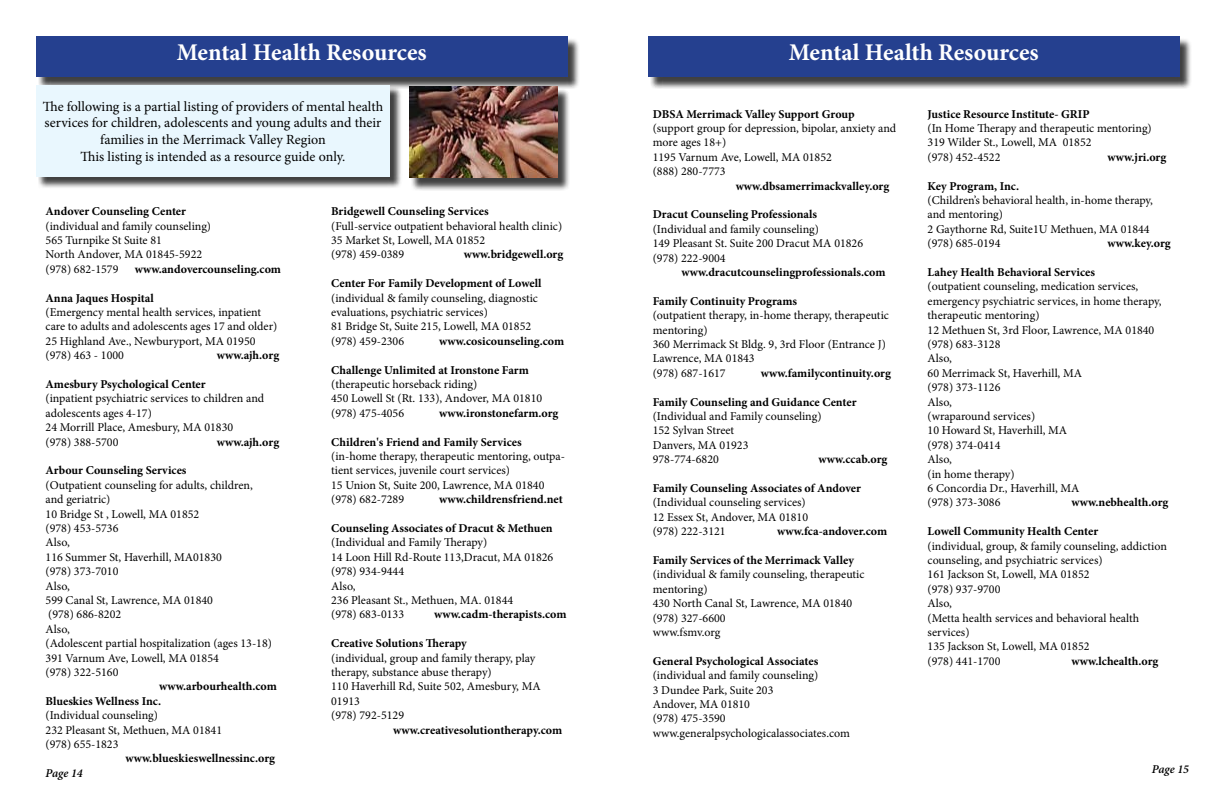
<style>
.page{position:relative;width:1224px;height:792px;background:#fff}
.page>*{position:absolute;margin:0;border:0;box-sizing:border-box;transform-origin:0 0}
.t1{font:700 24px "Minion Pro";color:#fff}
.t2{font:14px/16.8px "Minion Pro";color:#000;text-align:center}
.t3{font:12px/14.4px "Minion Pro";color:#000}
.t4{font:700 12px/14.4px "Minion Pro";color:#000}
.t5{font:italic 600 12px "Minion Pro";letter-spacing:-.005em;color:#000}
</style>
<div class="page">
<div style="left:38px;top:37px;width:542px;height:52px;background:#000;opacity:.75"></div>
<div style="left:36px;top:36px;width:532px;height:41px;background:#25408f"></div>
<div style="left:38px;top:86px;width:365px;height:103px;background:#000;opacity:.75"></div>
<div style="left:36px;top:85px;width:354px;height:92px;background:#e9f7fe"></div>
<div style="left:411px;top:88px;width:160px;height:103px;background:#000;opacity:.75"></div>
<img style="left:409px;top:86px;width:149px;height:92px">
<div style="left:650px;top:37px;width:542px;height:52px;background:#000;opacity:.75"></div>
<div style="left:648px;top:36px;width:532px;height:41px;background:#25408f"></div>
<h1 class="t1" style="left:177px;top:36px;width:251px">Mental Health Resources</h1>
<h1 class="t1" style="left:789px;top:36px;width:251px">Mental Health Resources</h1>
<p class="t2" style="left:43px;top:98px;width:342px">The following is a partial listing of providers of mental health services for children, adolescents and young adults and their families in the Merrimack Valley Region<br>This listing is intended as a resource guide only.</p>
<p class="t4" style="left:653px;top:106px;width:203px">DBSA Merrimack Valley Support Group</p>
<p class="t3" style="left:653px;top:121px;width:245px">(support group for depression, bipolar, anxiety and more ages 18+)<br>1195 Varnum Ave, Lowell, MA 01852<br>(888) 280-7773</p>
<p class="t4" style="left:736px;top:178px;width:155px">www.dbsamerrimackvalley.org</p>
<p class="t4" style="left:653px;top:207px;width:166px">Dracut Counseling Professionals</p>
<p class="t3" style="left:653px;top:222px;width:212px">(Individual and family counseling)<br>149 Pleasant St. Suite 200 Dracut MA 01826 (978) 222-9004</p>
<p class="t4" style="left:681px;top:265px;width:206px">www.dracutcounselingprofessionals.com</p>
<p class="t4" style="left:653px;top:294px;width:146px">Family Continuity Programs</p>
<p class="t3" style="left:653px;top:308px;width:238px">(outpatient therapy, in-home therapy, therapeutic mentoring)<br>360 Merrimack St Bldg. 9, 3rd Floor (Entrance J)<br>Lawrence, MA 01843<br>(978) 687-1617</p>
<p class="t4" style="left:928px;top:106px;width:163px">Justice Resource Institute- GRIP</p>
<p class="t3" style="left:928px;top:121px;width:226px">(In Home Therapy and therapeutic mentoring)<br>319 Wilder St., Lowell, MA 01852<br>(978) 452-4522</p>
<p class="t4" style="left:1108px;top:150px;width:60px">www.jri.org</p>
<p class="t4" style="left:928px;top:178px;width:93px">Key Program, Inc.</p>
<p class="t3" style="left:928px;top:193px;width:227px">(Children’s behavioral health, in-home therapy, and mentoring)<br>2 Gaythorne Rd, Suite1U Methuen, MA 01844 (978) 685-0194</p>
<p class="t4" style="left:46px;top:204px;width:142px">Andover Counseling Center</p>
<p class="t3" style="left:46px;top:219px;width:167px">(individual and family counseling)<br>565 Turnpike St Suite 81<br>North Andover, MA 01845-5922 (978) 682-1579</p>
<p class="t4" style="left:331px;top:204px;width:159px">Bridgewell Counseling Services</p>
<p class="t3" style="left:331px;top:219px;width:232px">(Full-service outpatient behavioral health clinic)<br>35 Market St, Lowell, MA 01852<br>(978) 459-0389</p>
<p class="t4" style="left:1108px;top:236px;width:65px">www.key.org</p>
<p class="t4" style="left:464px;top:247px;width:101px">www.bridgewell.org</p>
<p class="t4" style="left:331px;top:276px;width:212px">Center For Family Development of Lowell</p>
<p class="t3" style="left:331px;top:291px;width:208px">(individual &amp; family counseling, diagnostic evaluations, psychiatric services)<br>81 Bridge St, Suite 215, Lowell, MA 01852 (978) 459-2306</p>
<p class="t4" style="left:135px;top:262px;width:148px">www.andovercounseling.com</p>
<p class="t4" style="left:46px;top:290px;width:110px">Anna Jaques Hospital</p>
<p class="t3" style="left:46px;top:305px;width:233px">(Emergency mental health services, inpatient care to adults and adolescents ages 17 and older)<br>25 Highland Ave., Newburyport, MA 01950 (978) 463 - 1000</p>
<p class="t4" style="left:928px;top:265px;width:169px">Lahey Health Behavioral Services</p>
<p class="t3" style="left:928px;top:279px;width:235px">(outpatient counseling, medication services, emergency psychiatric services, in home therapy, therapeutic mentoring)<br>12 Methuen St, 3rd Floor, Lawrence, MA 01840 (978) 683-3128<br>Also,<br>60 Merrimack St, Haverhill, MA<br>(978) 373-1126<br>Also,<br>(wraparound services)<br>10 Howard St, Haverhill, MA<br>(978) 374-0414<br>Also,<br>(in home therapy)<br>6 Concordia Dr., Haverhill, MA<br>(978) 373-3086</p>
<p class="t4" style="left:439px;top:334px;width:127px">www.cosicounseling.com</p>
<p class="t4" style="left:331px;top:362px;width:199px">Challenge Unlimited at Ironstone Farm</p>
<p class="t3" style="left:331px;top:377px;width:213px">(therapeutic horseback riding)<br>450 Lowell St (Rt. 133), Andover, MA 01810 (978) 475-4056</p>
<p class="t4" style="left:217px;top:348px;width:64px">www.ajh.org</p>
<p class="t4" style="left:761px;top:366px;width:132px">www.familycontinuity.org</p>
<p class="t4" style="left:653px;top:394px;width:205px">Family Counseling and Guidance Center</p>
<p class="t3" style="left:653px;top:409px;width:170px">(Individual and Family counseling)<br>152 Sylvan Street<br>Danvers, MA 01923<br>978-774-6820</p>
<p class="t4" style="left:46px;top:377px;width:162px">Amesbury Psychological Center</p>
<p class="t3" style="left:46px;top:391px;width:220px">(inpatient psychiatric services to children and adolescents ages 4-17)<br>24 Morrill Place, Amesbury, MA 01830<br>(978) 388-5700</p>
<p class="t4" style="left:439px;top:406px;width:121px">www.ironstonefarm.org</p>
<p class="t4" style="left:331px;top:434px;width:192px">Children's Friend and Family Services</p>
<p class="t3" style="left:331px;top:449px;width:235px">(in-home therapy, therapeutic mentoring, outpa&shy;tient services, juvenile court services)<br>15 Union St, Suite 200, Lawrence, MA 01840 (978) 682-7289</p>
<p class="t4" style="left:217px;top:434px;width:64px">www.ajh.org</p>
<p class="t4" style="left:819px;top:452px;width:70px">www.ccab.org</p>
<p class="t4" style="left:653px;top:481px;width:210px">Family Counseling Associates of Andover</p>
<p class="t3" style="left:653px;top:495px;width:157px">(Individual counseling services)<br>12 Essex St, Andover, MA 01810 (978) 222-3121</p>
<p class="t4" style="left:46px;top:463px;width:142px">Arbour Counseling Services</p>
<p class="t3" style="left:46px;top:478px;width:228px">(Outpatient counseling for adults, children, and geriatric)<br>10 Bridge St , Lowell, MA 01852<br>(978) 453-5736<br>Also,<br>116 Summer St, Haverhill, MA01830<br>(978) 373-7010<br>Also,<br>599 Canal St, Lawrence, MA 01840<br>(978) 686-8202<br>Also,<br>(Adolescent partial hospitalization (ages 13-18)<br>391 Varnum Ave, Lowell, MA 01854<br>(978) 322-5160</p>
<p class="t4" style="left:46px;top:679px;width:233px;text-indent:114px">www.arbourhealth.com<br>Blueskies Wellness Inc.</p>
<p class="t3" style="left:46px;top:708px;width:178px">(Individual counseling)<br>232 Pleasant St, Methuen, MA 01841 (978) 655-1823</p>
<p class="t4" style="left:125px;top:751px;width:151px">www.blueskieswellnessinc.org</p>
<p class="t4" style="left:439px;top:492px;width:125px">www.childrensfriend.net</p>
<p class="t4" style="left:331px;top:521px;width:223px">Counseling Associates of Dracut &amp; Methuen</p>
<p class="t3" style="left:331px;top:535px;width:224px">(Individual and Family Therapy)<br>14 Loon Hill Rd-Route 113,Dracut, MA 01826 (978) 934-9444<br>Also,<br>236 Pleasant St., Methuen, MA. 01844<br>(978) 683-0133</p>
<p class="t4" style="left:1072px;top:495px;width:98px">www.nebhealth.org</p>
<p class="t4" style="left:928px;top:524px;width:172px">Lowell Community Health Center</p>
<p class="t3" style="left:928px;top:539px;width:241px">(individual, group, &amp; family counseling, addiction counseling, and psychiatric services)<br>161 Jackson St, Lowell, MA 01852<br>(978) 937-9700<br>Also,<br>(Metta health services and behavioral health services)<br>135 Jackson St, Lowell, MA 01852<br>(978) 441-1700</p>
<p class="t4" style="left:777px;top:524px;width:112px">www.fca-andover.com</p>
<p class="t4" style="left:653px;top:553px;width:203px">Family Services of the Merrimack Valley</p>
<p class="t3" style="left:653px;top:567px;width:213px">(individual &amp; family counseling, therapeutic mentoring)<br>430 North Canal St, Lawrence, MA 01840 (978) 327-6600<br>www.fsmv.org</p>
<p class="t4" style="left:653px;top:654px;width:167px">General Psychological Associates</p>
<p class="t3" style="left:653px;top:668px;width:199px">(individual and family counseling)<br>3 Dundee Park, Suite 203<br>Andover, MA 01810<br>(978) 475-3590 www.generalpsychologicalassociates.com</p>
<p class="t4" style="left:434px;top:607px;width:134px">www.cadm-therapists.com</p>
<p class="t4" style="left:331px;top:636px;width:137px">Creative Solutions Therapy</p>
<p class="t3" style="left:331px;top:651px;width:211px">(individual, group and family therapy, play therapy, substance abuse therapy)<br>110 Haverhill Rd, Suite 502, Amesbury, MA<br>01913<br>(978) 792-5129</p>
<p class="t4" style="left:393px;top:722px;width:171px">www.creativesolutiontherapy.com</p>
<p class="t4" style="left:1072px;top:654px;width:88px">www.lchealth.org</p>
<p class="t5" style="left:46px;top:765px;width:39px">Page 14</p>
<p class="t5" style="left:1152px;top:761px;width:39px">Page 15</p>
</div>
